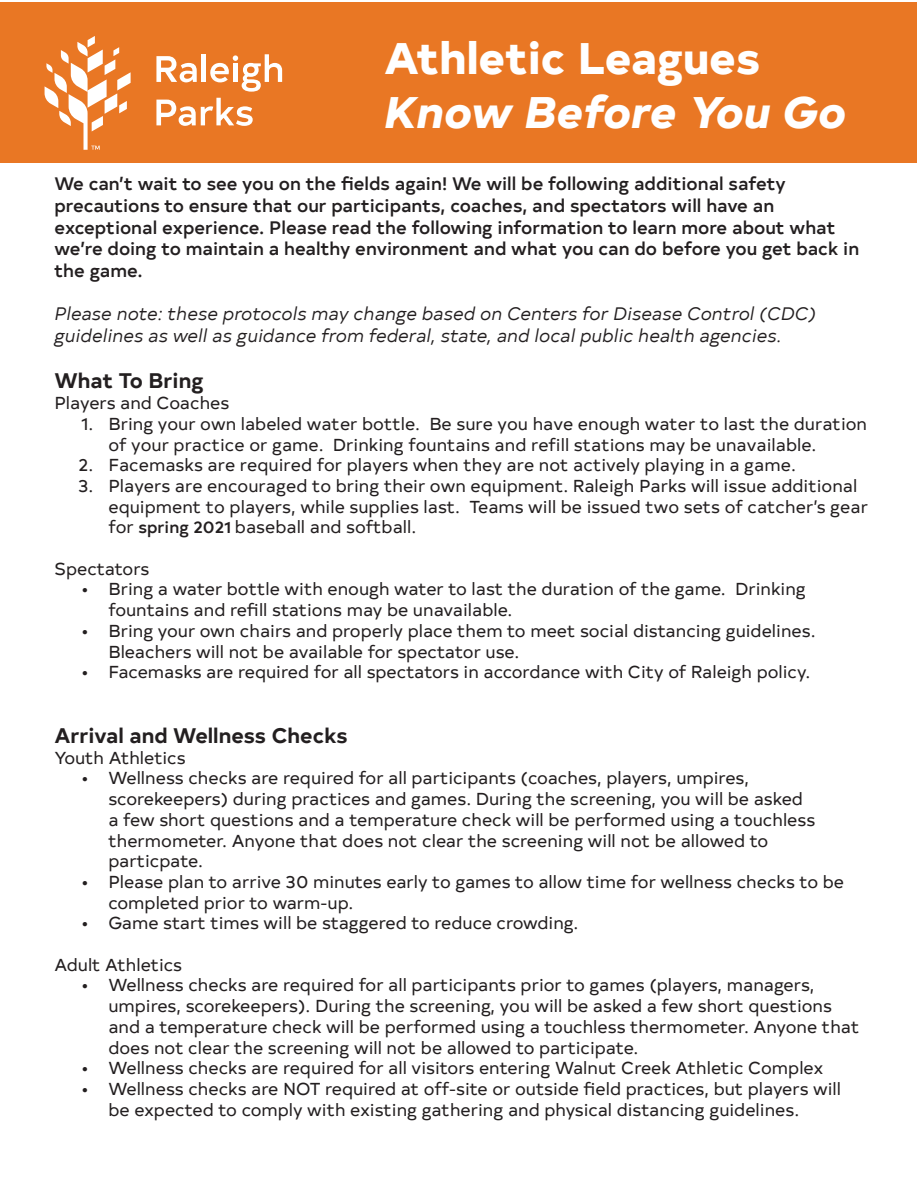
<style>
.page{position:relative;width:918px;height:1188px;background:#fff}
.page>*{position:absolute;margin:0;border:0;box-sizing:border-box;transform-origin:0 0}
.t1{font:800 45px/54px "Typold";color:#fff}
.t2{font:700 21px "Typold";color:#231f20}
.t3{font:500 18px/21.6px "Typold";color:#231f20}
.t4{font:italic 18px/21.6px "Typold";color:#231f20}
.t5{font:17.25px/20.7px "Typold";color:#231f20}
.s1{font-style:italic}
.s2{font-weight:500;font-size:16.5px}
</style>
<div class="page">
<div style="left:1px;top:2px;width:916px;height:161px;background:#e97724"></div>
<svg style="left:45px;top:36px;width:86px;height:114px"></svg>
<svg style="left:156px;top:56px;width:41px;height:26px"></svg>
<svg style="left:210px;top:54px;width:72px;height:38px"></svg>
<svg style="left:156px;top:98px;width:97px;height:28px"></svg>
<div style="left:233px;top:63px;width:5px;height:19px;background:#fff"></div>
<hr style="left:202px;top:54px;width:4px;height:28px;background:#fff">
<p class="t1" style="left:384px;top:26px;width:464px">Athletic Leagues<br><span class="s1">Know Before You Go</span></p>
<p class="t3" style="left:54px;top:172px;width:806px">We can’t wait to see you on the fields again! We will be following additional safety precautions to ensure that our participants, coaches, and spectators will have an exceptional experience. Please read the following information to learn more about what we’re doing to maintain a healthy environment and what you can do before you get back in the game.</p>
<p class="t4" style="left:54px;top:301px;width:763px">Please note: these protocols may change based on Centers for Disease Control (CDC) guidelines as well as guidance from federal, state, and local public health agencies.</p>
<h3 class="t2" style="left:54px;top:364px;width:151px">What To Bring</h3>
<p class="t5" style="left:54px;top:391px;width:176px">Players and Coaches</p>
<p class="t5" style="left:108px;top:412px;width:760px;text-indent:-27px">1. Bring your own labeled water bottle. Be sure you have enough water to last the duration of your practice or game. Drinking fountains and refill stations may be unavailable.</p>
<p class="t5" style="left:79px;top:453px;width:719px">2. Facemasks are required for players when they are not actively playing in a game.</p>
<p class="t5" style="left:108px;top:474px;width:761px;text-indent:-30px">3. Players are encouraged to bring their own equipment. Raleigh Parks will issue additional equipment to players, while supplies last. Teams will be issued two sets of catcher’s gear for <span class="s2">spring 2021</span> baseball and softball.</p>
<p class="t5" style="left:54px;top:557px;width:97px">Spectators</p>
<p class="t5" style="left:81px;top:578px;width:726px">• Bring a water bottle with enough water to last the duration of the game. Drinking</p>
<p class="t5" style="left:108px;top:598px;width:406px">fountains and refill stations may be unavailable.</p>
<p class="t5" style="left:108px;top:619px;width:709px;text-indent:-27px">• Bring your own chairs and properly place them to meet social distancing guidelines.<br>Bleachers will not be available for spectator use.</p>
<p class="t5" style="left:81px;top:660px;width:730px">• Facemasks are required for all spectators in accordance with City of Raleigh policy.</p>
<h3 class="t2" style="left:54px;top:718px;width:295px">Arrival and Wellness Checks</h3>
<p class="t5" style="left:54px;top:746px;width:133px">Youth Athletics</p>
<p class="t5" style="left:108px;top:767px;width:708px;text-indent:-27px">• Wellness checks are required for all participants (coaches, players, umpires, scorekeepers) during practices and games. During the screening, you will be asked a few short questions and a temperature check will be performed using a touchless thermometer. Anyone that does not clear the screening will not be allowed to particpate.</p>
<p class="t5" style="left:108px;top:870px;width:737px;text-indent:-27px">• Please plan to arrive 30 minutes early to games to allow time for wellness checks to be completed prior to warm-up.</p>
<p class="t5" style="left:81px;top:912px;width:498px">• Game start times will be staggered to reduce crowding.</p>
<p class="t5" style="left:54px;top:953px;width:129px">Adult Athletics</p>
<p class="t5" style="left:108px;top:974px;width:752px;text-indent:-27px">• Wellness checks are required for all participants prior to games (players, managers, umpires, scorekeepers). During the screening, you will be asked a few short questions and a temperature check will be performed using a touchless thermometer. Anyone that does not clear the screening will not be allowed to participate.</p>
<p class="t5" style="left:81px;top:1056px;width:743px">• Wellness checks are required for all visitors entering Walnut Creek Athletic Complex</p>
<p class="t5" style="left:108px;top:1077px;width:734px;text-indent:-27px">• Wellness checks are NOT required at off-site or outside field practices, but players will be expected to comply with existing gathering and physical distancing guidelines.</p>
</div>
